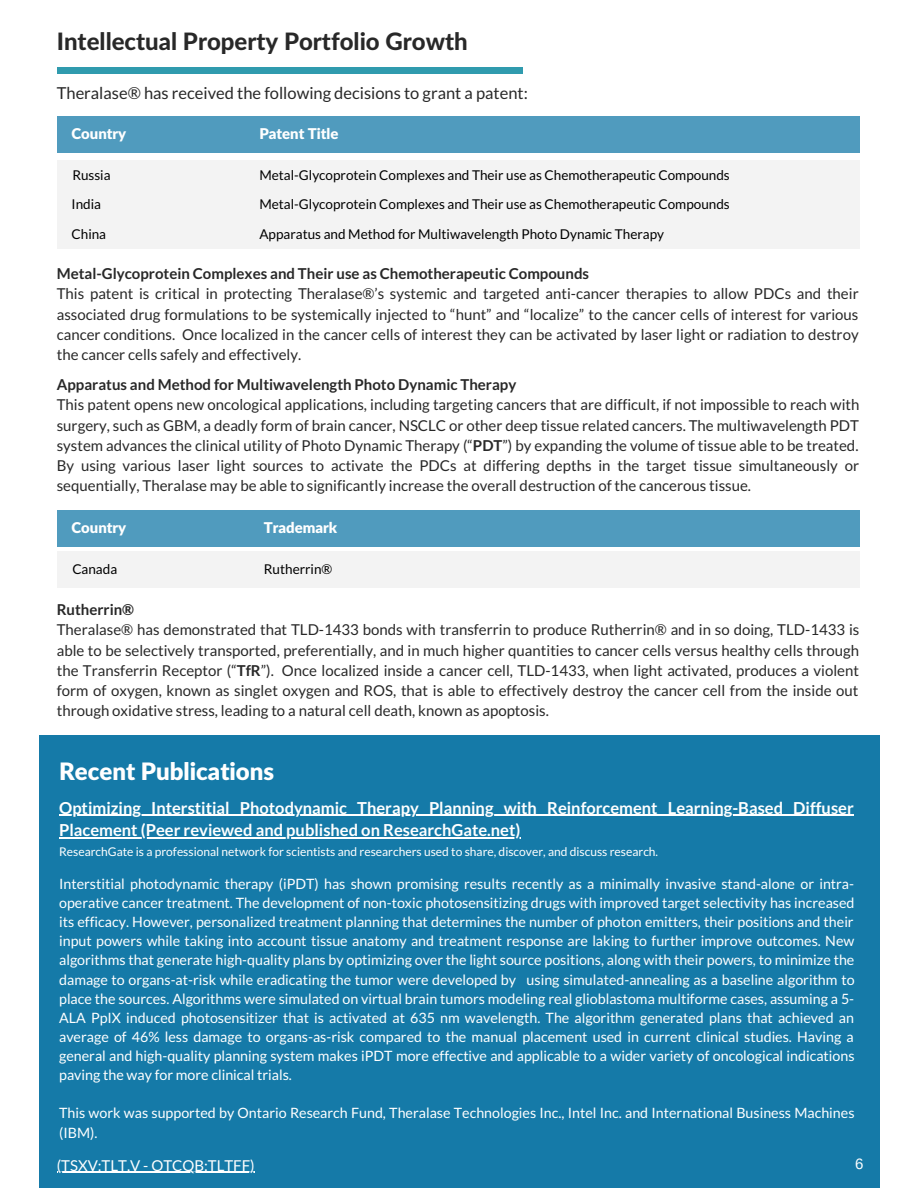
<style>
.page{position:relative;width:918px;height:1188px;background:#fff}
.page>*{position:absolute;margin:0;border:0;box-sizing:border-box;transform-origin:0 0}
.t1{font:800 24px "Lato Latin";color:#282828}
.t2{font:900 24px "Lato Latin";color:#fff}
.t3{font:700 16.5px/22.5px "Lato";color:#fff}
.t4{font:16.5px "Lato";color:#282828}
.t5{font:15px/20.2px "Lato";color:#282828;text-align:justify}
.t6{font:700 15px "Lato";color:#282828}
.t7{font:15px "Lato";color:#fff}
.t8{font:15px "Arimo";color:#fff}
.t9{font:900 14.85px "Lato Latin";color:#fff}
.t10{font:14.25px/19.2px "Lato";color:#fff;text-align:justify}
.t11{font:13.5px "Lato";color:#000}
.t12{font:12px "Lato";color:#fff}
.s1{font-weight:700}
</style>
<div class="page">
<div style="left:57px;top:161px;width:802px;height:88px;background:#f3f3f3"></div>
<div style="left:57px;top:117px;width:803px;height:36px;background:#509bbe"></div>
<div style="left:39px;top:735px;width:840px;height:453px;background:#157aa8"></div>
<hr style="left:59px;top:815px;width:795px;height:1px;background:#fff">
<hr style="left:59px;top:837px;width:461px;height:1px;background:#fff">
<hr style="left:57px;top:1172px;width:198px;height:1px;background:#fff">
<div style="left:57px;top:67px;width:465px;height:7px;background:#309bae"></div>
<div style="left:57px;top:510px;width:803px;height:37px;background:#509bbe"></div>
<div style="left:57px;top:551px;width:803px;height:36px;background:#f3f3f3"></div>
<p class="t1" style="left:57px;top:31px;width:413px">Intellectual Property Portfolio Growth</p>
<p class="t4" style="left:57px;top:83px;width:473px">Theralase® has received the following decisions to grant a patent:</p>
<p class="t9" style="left:72px;top:127px;width:56px">Country</p>
<p class="t9" style="left:259px;top:127px;width:81px">Patent Title</p>
<p class="t11" style="left:72px;top:167px;width:40px">Russia</p>
<p class="t11" style="left:72px;top:196px;width:31px">India</p>
<p class="t11" style="left:72px;top:225px;width:36px">China</p>
<p class="t11" style="left:259px;top:167px;width:472px">Metal-Glycoprotein Complexes and Their use as Chemotherapeutic Compounds</p>
<p class="t11" style="left:259px;top:196px;width:472px">Metal-Glycoprotein Complexes and Their use as Chemotherapeutic Compounds</p>
<p class="t11" style="left:259px;top:225px;width:406px">Apparatus and Method for Multiwavelength Photo Dynamic Therapy</p>
<p class="t6" style="left:57px;top:264px;width:534px">Metal-Glycoprotein Complexes and Their use as Chemotherapeutic Compounds</p>
<p class="t5" style="left:57px;top:283px;width:803px">This patent is critical in protecting Theralase®’s systemic and targeted anti-cancer therapies to allow PDCs and their associated drug formulations to be systemically injected to “hunt” and “localize” to the cancer cells of interest for various cancer conditions. Once localized in the cancer cells of interest they can be activated by laser light or radiation to destroy the cancer cells safely and effectively.</p>
<p class="t6" style="left:57px;top:375px;width:461px">Apparatus and Method for Multiwavelength Photo Dynamic Therapy</p>
<p class="t5" style="left:57px;top:394px;width:804px">This patent opens new oncological applications, including targeting cancers that are difficult, if not impossible to reach with surgery, such as GBM, a deadly form of brain cancer, NSCLC or other deep tissue related cancers. The multiwavelength PDT system advances the clinical utility of Photo Dynamic Therapy (“<span class="s1">PDT</span>”) by expanding the volume of tissue able to be treated.<br>By using various laser light sources to activate the PDCs at differing depths in the target tissue simultaneously or sequentially, Theralase may be able to significantly increase the overall destruction of the cancerous tissue.</p>
<p class="t9" style="left:72px;top:521px;width:56px">Country</p>
<p class="t9" style="left:264px;top:521px;width:75px">Trademark</p>
<p class="t11" style="left:72px;top:560px;width:46px">Canada</p>
<p class="t11" style="left:264px;top:560px;width:70px">Rutherrin®</p>
<p class="t6" style="left:57px;top:600px;width:79px">Rutherrin®</p>
<p class="t5" style="left:57px;top:619px;width:804px">Theralase® has demonstrated that TLD-1433 bonds with transferrin to produce Rutherrin® and in so doing, TLD-1433 is able to be selectively transported, preferentially, and in much higher quantities to cancer cells versus healthy cells through the Transferrin Receptor (“<span class="s1">TfR</span>”). Once localized inside a cancer cell, TLD-1433, when light activated, produces a violent form of oxygen, known as singlet oxygen and ROS, that is able to effectively destroy the cancer cell from the inside out through oxidative stress, leading to a natural cell death, known as apoptosis.</p>
<p class="t2" style="left:59px;top:761px;width:217px">Recent Publications</p>
<p class="t3" style="left:59px;top:796px;width:796px">Optimizing Interstitial Photodynamic Therapy Planning with Reinforcement Learning-Based Diffuser<br>Placement (Peer reviewed and published on ResearchGate.net)</p>
<p class="t12" style="left:59px;top:844px;width:601px">ResearchGate is a professional network for scientists and researchers used to share, discover, and discuss research.</p>
<p class="t10" style="left:59px;top:874px;width:797px">Interstitial photodynamic therapy (iPDT) has shown promising results recently as a minimally invasive stand-alone or intra&shy;operative cancer treatment. The development of non-toxic photosensitizing drugs with improved target selectivity has increased its efficacy. However, personalized treatment planning that determines the number of photon emitters, their positions and their input powers while taking into account tissue anatomy and treatment response are laking to further improve outcomes. New algorithms that generate high-quality plans by optimizing over the light source positions, along with their powers, to minimize the damage to organs-at-risk while eradicating the tumor were developed by using simulated-annealing as a baseline algorithm to place the sources. Algorithms were simulated on virtual brain tumors modeling real glioblastoma multiforme cases, assuming a 5- ALA PpIX induced photosensitizer that is activated at 635 nm wavelength. The algorithm generated plans that achieved an average of 46% less damage to organs-as-risk compared to the manual placement used in current clinical studies. Having a general and high-quality planning system makes iPDT more effective and applicable to a wider variety of oncological indications paving the way for more clinical trials.</p>
<p class="t10" style="left:59px;top:1103px;width:797px">This work was supported by Ontario Research Fund, Theralase Technologies Inc., Intel Inc. and International Business Machines (IBM).</p>
<p class="t7" style="left:57px;top:1156px;width:199px">(TSXV:TLT.V - OTCQB:TLTFF)</p>
<p class="t8" style="left:855px;top:1156px;width:10px">6</p>
</div>
